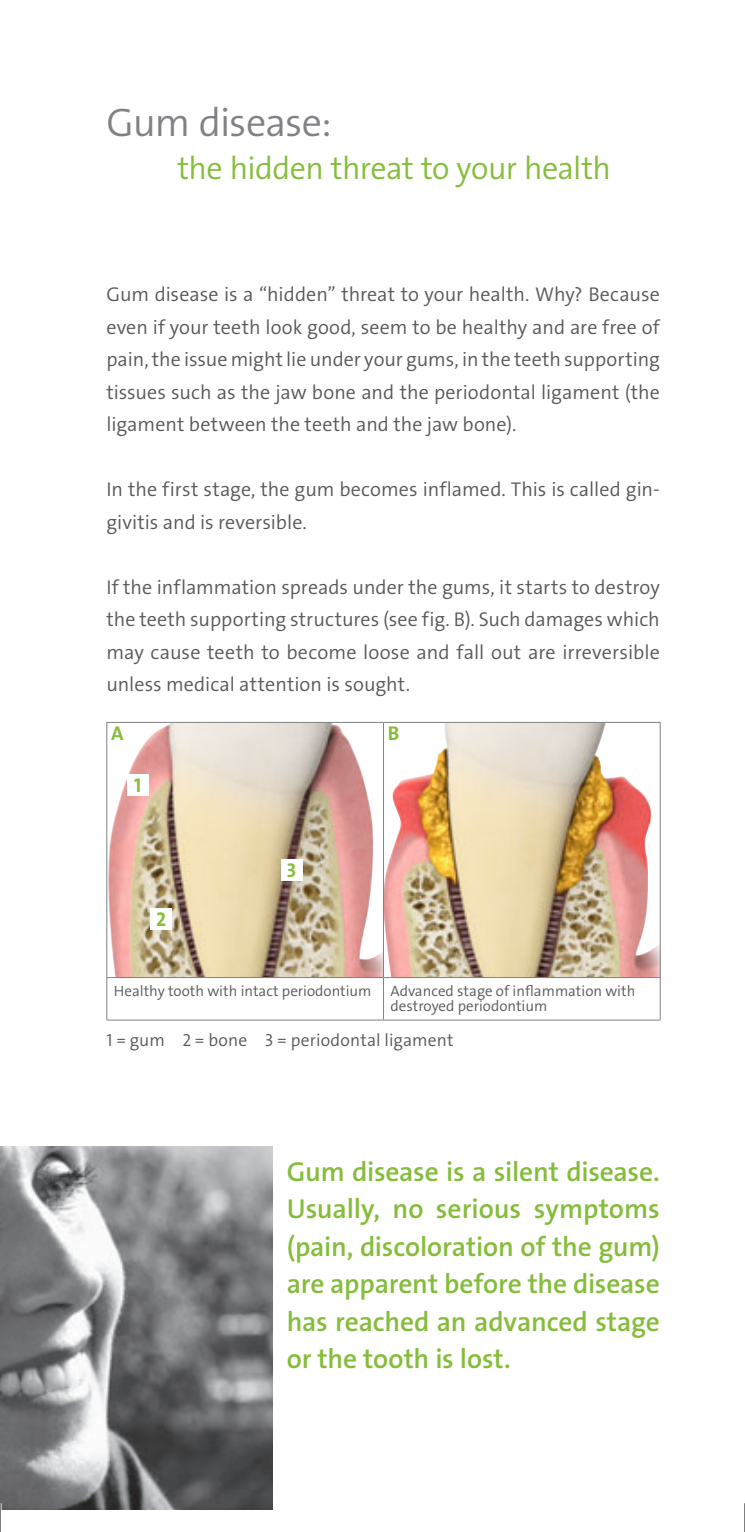
<style>
.page{position:relative;width:745px;height:1532px;background:#fff}
.page>*{position:absolute;margin:0;border:0;box-sizing:border-box;transform-origin:0 0}
.Title_big{font:40px "The Sans LP4 Se Lig";letter-spacing:-.025em;color:#808285}
.Title_small{font:32px "The Sans LP4 Se Lig";letter-spacing:-.02em;color:#85bd3b}
.Lead{font:27.5px/37.5px "The Sans LP6 Se Bld";letter-spacing:-.005em;color:#85bd3b;text-align:justify}
.Copy{font:20px/32.5px "The Sans LP4 Se Lig";letter-spacing:.005em;color:#57585a;text-align:justify}
.t1{font:20px "The Sans LP7 Bld";color:#85bd3b}
.t2{font:17.5px "The Sans LP4 Se Lig";letter-spacing:.01em;color:#57585a}
.t3{font:15px/15px "The Sans LP4 Se Lig";color:#57585a}
</style>
<div class="page">
<hr style="left:0;top:529px;width:1px;height:617px;background:#85bd3b">
<img style="left:107px;top:723px;width:276px;height:254px">
<img style="left:384px;top:723px;width:275px;height:254px">
<img style="left:0;top:1146px;width:272px;height:363px">
<div style="left:127px;top:774px;width:21px;height:22px;background:#fff"></div>
<div style="left:107px;top:722px;width:21px;height:21px;background:#fff"></div>
<div style="left:383px;top:722px;width:21px;height:21px;background:#fff"></div>
<div style="left:281px;top:859px;width:21px;height:22px;background:#fff"></div>
<div style="left:150px;top:908px;width:22px;height:21px;background:#fff"></div>
<hr style="left:106px;top:722px;width:277px;height:1px;background:#808285">
<hr style="left:106px;top:723px;width:1px;height:254px;background:#808285">
<hr style="left:383px;top:722px;width:277px;height:1px;background:#808285">
<hr style="left:383px;top:723px;width:1px;height:254px;background:#808285">
<hr style="left:659px;top:723px;width:1px;height:254px;background:#808285">
<hr style="left:106px;top:977px;width:277px;height:1px;background:#808285">
<hr style="left:106px;top:978px;width:1px;height:42px;background:#808285">
<hr style="left:383px;top:977px;width:277px;height:1px;background:#808285">
<hr style="left:383px;top:978px;width:1px;height:42px;background:#808285">
<hr style="left:659px;top:978px;width:1px;height:42px;background:#808285">
<hr style="left:106px;top:1020px;width:277px;height:1px;background:#808285">
<hr style="left:383px;top:1020px;width:277px;height:1px;background:#808285">
<hr style="left:0;top:1503px;width:2px;height:29px;background:#fff">
<svg style="left:0;top:1503px;width:1px;height:29px"></svg>
<svg style="left:744px;top:1503px;width:1px;height:29px"></svg>
<p class="Title_big" style="left:106px;top:97px;width:227px">Gum disease:</p>
<p class="Title_small" style="left:177px;top:147px;width:435px">the hidden threat to your health</p>
<p class="Copy" style="left:106px;top:278px;width:554px">Gum disease is a “hidden” threat to your health. Why? Because even if your teeth look good, seem to be healthy and are free of pain, the issue might lie under your gums, in the teeth supporting tissues such as the jaw bone and the periodontal ligament (the ligament between the teeth and the jaw bone).</p>
<p class="Copy" style="left:106px;top:473px;width:554px">In the first stage, the gum becomes inflamed. This is called gin&shy;givitis and is reversible.</p>
<p class="Copy" style="left:106px;top:571px;width:554px">If the inflammation spreads under the gums, it starts to destroy the teeth supporting structures (see fig. B). Such damages which may cause teeth to become loose and fall out are irreversible unless medical attention is sought.</p>
<p class="t1" style="left:111px;top:720px;width:14px">A</p>
<p class="t1" style="left:388px;top:720px;width:13px">B</p>
<p class="t1" style="left:134px;top:773px;width:9px">1</p>
<p class="t1" style="left:156px;top:907px;width:11px">2</p>
<p class="t1" style="left:287px;top:858px;width:11px">3</p>
<p class="t3" style="left:114px;top:983px;width:259px">Healthy tooth with intact periodontium</p>
<p class="t3" style="left:390px;top:983px;width:246px">Advanced stage of inflammation with destroyed periodontium</p>
<p class="t2" style="left:106px;top:1029px;width:348px">1 = gum 2 = bone 3 = periodontal ligament</p>
<p class="Lead" style="left:287px;top:1153px;width:374px">Gum disease is a silent disease.<br>Usually, no serious symptoms (pain, discoloration of the gum) are apparent before the disease has reached an advanced stage or the tooth is lost.</p>
</div>
